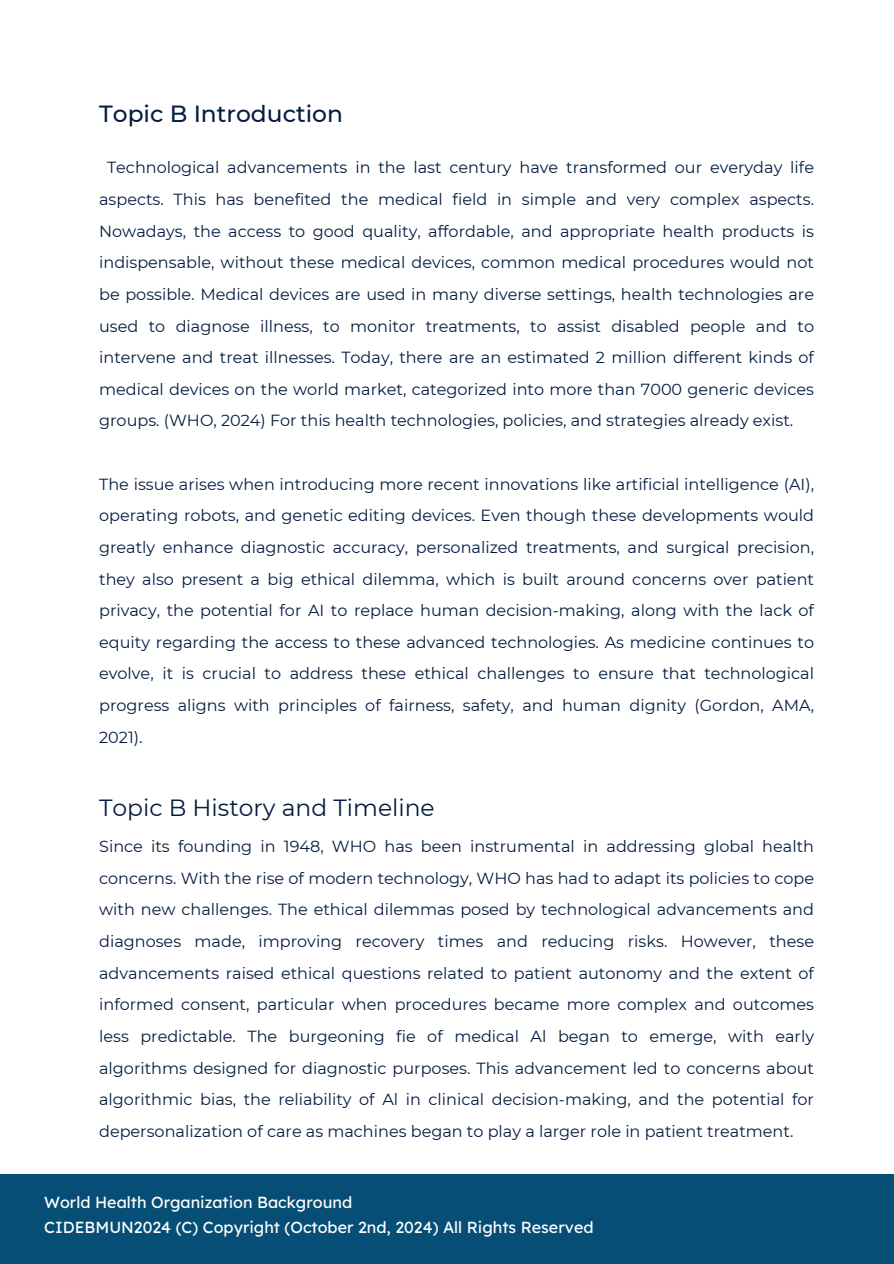
<style>
.page{position:relative;width:894px;height:1264px;background:#fff}
.page>*{position:absolute;margin:0;border:0;box-sizing:border-box;transform-origin:0 0}
.t1{font:23.4px "Montserrat";color:#051d40}
.t2{font:500 23.4px "Montserrat";color:#051d40}
.t3{font:16.05px/31.7px "Montserrat";color:#051d40;text-align:justify}
.t4{font:16.05px "Lexend Deca";color:#fff}
</style>
<div class="page">
<div style="left:0;top:1174px;width:893px;height:89px;background:#064e75"></div>
<p class="t2" style="left:99px;top:100px;width:245px">Topic B Introduction</p>
<p class="t3" style="left:99px;top:152px;width:716px;text-indent:8px">Technological advancements in the last century have transformed our everyday life aspects. This has benefited the medical field in simple and very complex aspects.<br>Nowadays, the access to good quality, affordable, and appropriate health products is indispensable, without these medical devices, common medical procedures would not be possible. Medical devices are used in many diverse settings, health technologies are used to diagnose illness, to monitor treatments, to assist disabled people and to intervene and treat illnesses. Today, there are an estimated 2 million different kinds of medical devices on the world market, categorized into more than 7000 generic devices groups. (WHO, 2024) For this health technologies, policies, and strategies already exist.</p>
<p class="t3" style="left:99px;top:468px;width:716px">The issue arises when introducing more recent innovations like artificial intelligence (AI), operating robots, and genetic editing devices. Even though these developments would greatly enhance diagnostic accuracy, personalized treatments, and surgical precision, they also present a big ethical dilemma, which is built around concerns over patient privacy, the potential for AI to replace human decision-making, along with the lack of equity regarding the access to these advanced technologies. As medicine continues to evolve, it is crucial to address these ethical challenges to ensure that technological progress aligns with principles of fairness, safety, and human dignity (Gordon, AMA, 2021).</p>
<p class="t1" style="left:99px;top:793px;width:337px">Topic B History and Timeline</p>
<p class="t3" style="left:99px;top:830px;width:716px">Since its founding in 1948, WHO has been instrumental in addressing global health concerns. With the rise of modern technology, WHO has had to adapt its policies to cope with new challenges. The ethical dilemmas posed by technological advancements and diagnoses made, improving recovery times and reducing risks. However, these advancements raised ethical questions related to patient autonomy and the extent of informed consent, particular when procedures became more complex and outcomes less predictable. The burgeoning fie of medical Al began to emerge, with early algorithms designed for diagnostic purposes. This advancement led to concerns about algorithmic bias, the reliability of Al in clinical decision-making, and the potential for depersonalization of care as machines began to play a larger role in patient treatment.</p>
<h1 class="t4" style="left:44px;top:1191px;width:309px">World Health Organization Background</h1>
<p class="t4" style="left:44px;top:1216px;width:551px">CIDEBMUN2024 (C) Copyright (October 2nd, 2024) All Rights Reserved</p>
</div>
